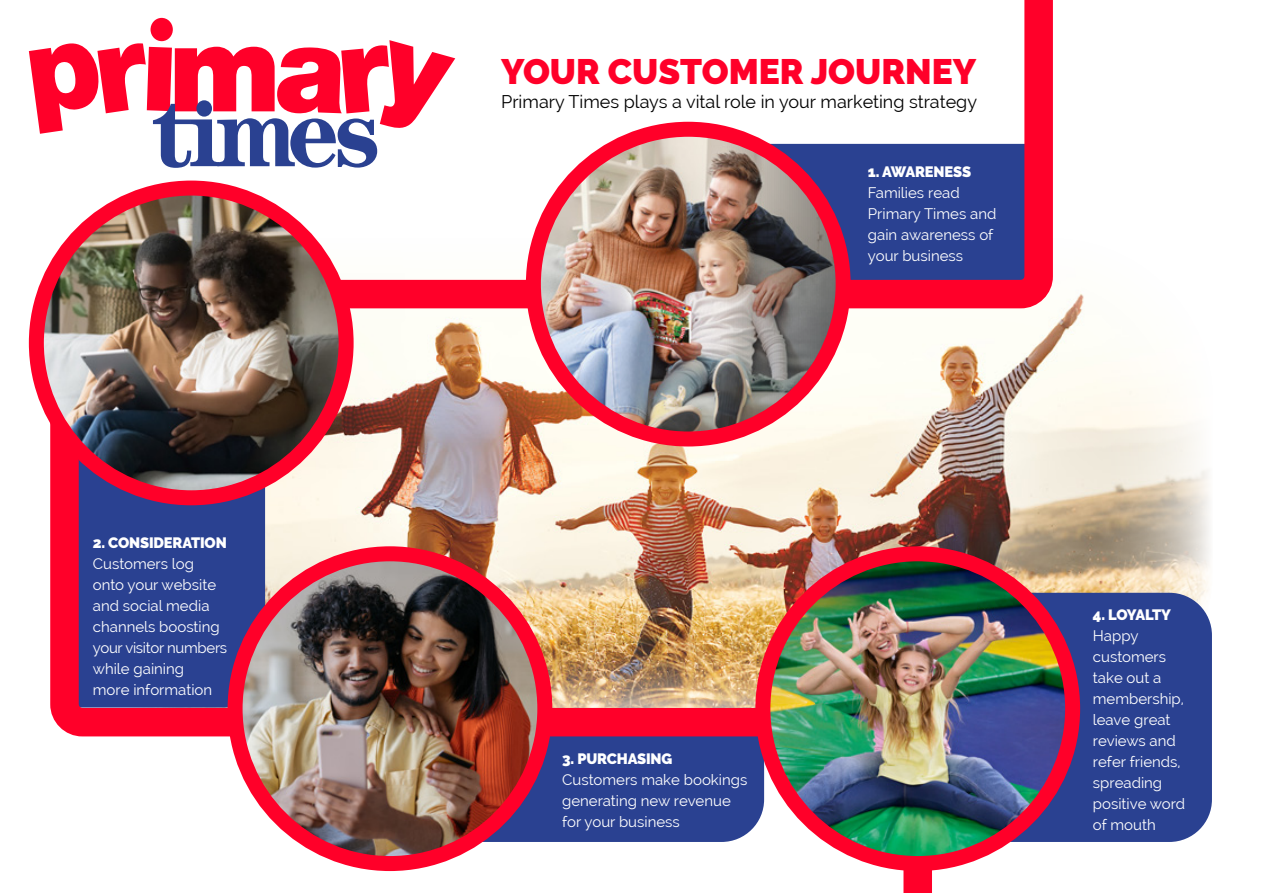
<style>
.page{position:relative;width:1263px;height:893px;background:#fff}
.page>*{position:absolute;margin:0;border:0;box-sizing:border-box;transform-origin:0 0}
.t1{font:900 35.25px "Raleway";color:#ff0029}
.t2{font:18px "Raleway";color:#000}
.t3{font:15px/21px "Raleway";color:#fff}
.t4{font:900 15px "Raleway";letter-spacing:-.01em;color:#fff}
.t5{font:900 15px "Raleway";letter-spacing:-.035em;color:#fff}
</style>
<div class="page">
<img style="left:1067px;top:293px;width:145px;height:336px">
<div style="left:889px;top:593px;width:323px;height:249px;background:#2a4191;border-radius:43px"></div>
<img style="left:50px;top:0;width:1017px;height:893px">
<img style="left:533px;top:129px;width:310px;height:303px">
<div style="left:526px;top:122px;width:325px;height:324px;border:15px solid #ff0029;border-radius:50%"></div>
<img style="left:36px;top:188px;width:310px;height:308px">
<div style="left:29px;top:181px;width:325px;height:324px;border:15px solid #ff0029;border-radius:50%"></div>
<img style="left:235px;top:560px;width:310px;height:303px">
<div style="left:228px;top:546px;width:324px;height:325px;border:15px solid #ff0029;border-radius:50%"></div>
<img style="left:763px;top:554px;width:309px;height:309px;border-radius:155px">
<div style="left:755px;top:546px;width:325px;height:325px;border:15px solid #ff0029;border-radius:50%"></div>
<div style="left:150px;top:18px;width:23px;height:23px;background:#ff0029;border-radius:50%"></div>
<svg style="left:29px;top:40px;width:426px;height:128px"></svg>
<div style="left:196px;top:100px;width:16px;height:17px;background:#2a4191;border-radius:50%"></div>
<p class="t4" style="left:93px;top:534px;width:135px">2. CONSIDERATION</p>
<p class="t3" style="left:93px;top:553px;width:136px">Customers log onto your website and social media channels boosting your visitor numbers while gaining<br>more information</p>
<h1 class="t1" style="left:501px;top:51px;width:477px">YOUR CUSTOMER JOURNEY</h1>
<p class="t2" style="left:501px;top:91px;width:477px">Primary Times plays a vital role in your marketing strategy</p>
<p class="t4" style="left:868px;top:163px;width:105px">1. AWARENESS</p>
<p class="t3" style="left:868px;top:182px;width:130px">Families read<br>Primary Times and gain awareness of your business</p>
<p class="t4" style="left:562px;top:750px;width:112px">3. PURCHASING</p>
<p class="t3" style="left:562px;top:769px;width:187px">Customers make bookings generating new revenue for your business</p>
<p class="t5" style="left:1093px;top:606px;width:80px">4. LOYALTY</p>
<p class="t3" style="left:1093px;top:625px;width:94px">Happy customers take out a membership, leave great reviews and refer friends, spreading positive word of mouth</p>
</div>
